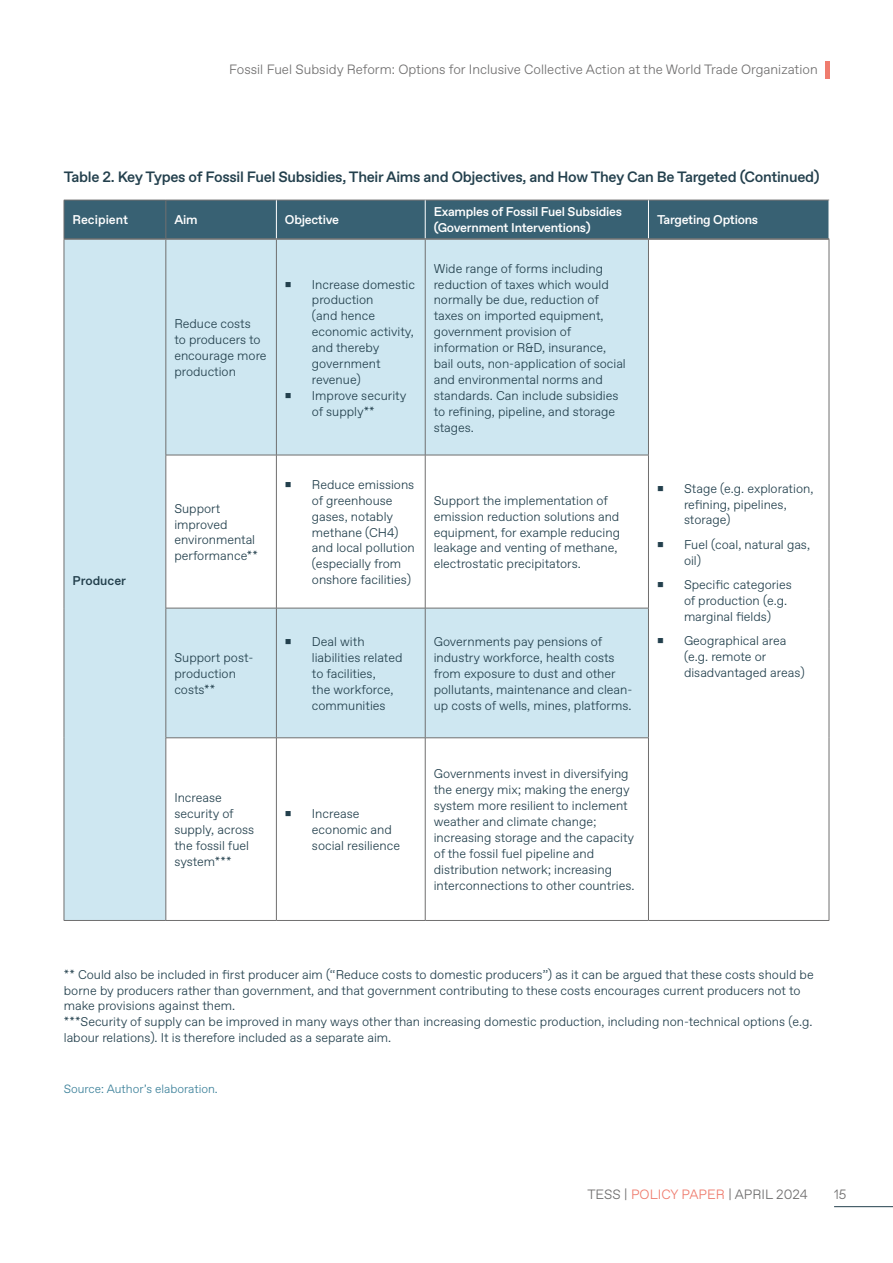
<style>
.page{position:relative;width:893px;height:1263px;background:#fff}
.page>*{position:absolute;margin:0;border:0;box-sizing:border-box;transform-origin:0 0}
.t1{font:500 15px "ABC Favorit";letter-spacing:-.02em;color:#23404d}
.t2{font:300 13.5px "ABC Favorit";color:#706f6f}
.t3{font:300 12.75px/15.9px "ABC Favorit";color:#23404d}
.t4{font:500 12.75px/15.9px "ABC Favorit";letter-spacing:-.02em;color:#fff}
.t5{font:500 12.75px "ABC Favorit";color:#fff}
.t6{font:500 12.75px "ABC Favorit";color:#23404d}
.t7{font:300 12px "ABC Favorit";color:#3b8099}
.s1{color:#ef7c6e}
</style>
<div class="page">
<hr style="left:834px;top:1206px;width:59px;height:1px;background:#23404d">
<hr style="left:825px;top:61px;width:4px;height:17px;background:#ef7c6e">
<div style="left:64px;top:200px;width:102px;height:39px;background:#386173"></div>
<div style="left:167px;top:201px;width:662px;height:38px;background:#386173"></div>
<hr style="left:64px;top:200px;width:102px;height:1px;background:#706f6f">
<hr style="left:64px;top:200px;width:1px;height:39px;background:#706f6f">
<hr style="left:166px;top:200px;width:1px;height:39px;background:#706f6f">
<hr style="left:166px;top:200px;width:110px;height:1px;background:#706f6f">
<hr style="left:276px;top:200px;width:149px;height:1px;background:#706f6f">
<hr style="left:425px;top:200px;width:223px;height:1px;background:#706f6f">
<hr style="left:648px;top:200px;width:181px;height:1px;background:#706f6f">
<hr style="left:276px;top:200px;width:1px;height:39px;background:#fff">
<hr style="left:425px;top:200px;width:1px;height:39px;background:#fff">
<hr style="left:648px;top:200px;width:1px;height:39px;background:#fff">
<svg style="left:65px;top:240px;width:583px;height:680px;fill:#cee7f1"></svg>
<hr style="left:829px;top:239px;width:1px;height:216px;background:#706f6f">
<hr style="left:829px;top:455px;width:1px;height:153px;background:#706f6f">
<hr style="left:829px;top:608px;width:1px;height:130px;background:#706f6f">
<hr style="left:829px;top:738px;width:1px;height:182px;background:#706f6f">
<hr style="left:276px;top:455px;width:1px;height:153px;background:#706f6f">
<hr style="left:425px;top:455px;width:1px;height:153px;background:#706f6f">
<hr style="left:648px;top:455px;width:1px;height:153px;background:#706f6f">
<hr style="left:276px;top:738px;width:1px;height:182px;background:#706f6f">
<hr style="left:425px;top:738px;width:1px;height:182px;background:#706f6f">
<hr style="left:648px;top:738px;width:1px;height:182px;background:#706f6f">
<hr style="left:166px;top:920px;width:110px;height:1px;background:#706f6f">
<hr style="left:276px;top:920px;width:149px;height:1px;background:#706f6f">
<hr style="left:425px;top:920px;width:223px;height:1px;background:#706f6f">
<hr style="left:648px;top:920px;width:181px;height:1px;background:#706f6f">
<hr style="left:648px;top:239px;width:181px;height:1px;background:#706f6f">
<hr style="left:166px;top:239px;width:110px;height:1px;background:#706f6f">
<hr style="left:276px;top:239px;width:149px;height:1px;background:#706f6f">
<hr style="left:425px;top:239px;width:223px;height:1px;background:#706f6f">
<hr style="left:276px;top:239px;width:1px;height:216px;background:#706f6f">
<hr style="left:425px;top:239px;width:1px;height:216px;background:#706f6f">
<hr style="left:648px;top:239px;width:1px;height:216px;background:#706f6f">
<hr style="left:166px;top:455px;width:110px;height:1px;background:#706f6f">
<hr style="left:276px;top:455px;width:149px;height:1px;background:#706f6f">
<hr style="left:425px;top:455px;width:224px;height:1px;background:#706f6f">
<hr style="left:166px;top:608px;width:110px;height:1px;background:#706f6f">
<hr style="left:276px;top:608px;width:149px;height:1px;background:#706f6f">
<hr style="left:425px;top:608px;width:224px;height:1px;background:#706f6f">
<hr style="left:276px;top:608px;width:1px;height:130px;background:#706f6f">
<hr style="left:425px;top:608px;width:1px;height:130px;background:#706f6f">
<hr style="left:648px;top:608px;width:1px;height:130px;background:#706f6f">
<hr style="left:166px;top:737px;width:110px;height:1px;background:#706f6f">
<hr style="left:276px;top:737px;width:149px;height:1px;background:#706f6f">
<hr style="left:425px;top:737px;width:224px;height:1px;background:#706f6f">
<hr style="left:64px;top:239px;width:1px;height:216px;background:#706f6f">
<hr style="left:64px;top:455px;width:1px;height:153px;background:#706f6f">
<hr style="left:64px;top:608px;width:1px;height:130px;background:#706f6f">
<hr style="left:64px;top:738px;width:1px;height:182px;background:#706f6f">
<hr style="left:64px;top:239px;width:102px;height:1px;background:#706f6f">
<hr style="left:166px;top:239px;width:1px;height:216px;background:#706f6f">
<hr style="left:166px;top:455px;width:1px;height:153px;background:#706f6f">
<hr style="left:166px;top:608px;width:1px;height:130px;background:#706f6f">
<hr style="left:166px;top:738px;width:1px;height:182px;background:#706f6f">
<hr style="left:64px;top:920px;width:102px;height:1px;background:#706f6f">
<svg style="left:286px;top:282px;width:5px;height:5px"></svg>
<svg style="left:286px;top:393px;width:5px;height:5px"></svg>
<svg style="left:286px;top:482px;width:5px;height:5px"></svg>
<svg style="left:286px;top:639px;width:5px;height:5px"></svg>
<svg style="left:286px;top:811px;width:5px;height:5px"></svg>
<p class="t2" style="left:229px;top:62px;width:590px">Fossil Fuel Subsidy Reform: Options for Inclusive Collective Action at the World Trade Organization</p>
<p class="t1" style="left:64px;top:168px;width:757px">Table 2. Key Types of Fossil Fuel Subsidies, Their Aims and Objectives, and How They Can Be Targeted (Continued)</p>
<p class="t5" style="left:72px;top:212px;width:57px">Recipient</p>
<p class="t4" style="left:174px;top:212px;width:25px">Aim</p>
<p class="t4" style="left:285px;top:212px;width:56px">Objective</p>
<p class="t4" style="left:434px;top:204px;width:190px">Examples of Fossil Fuel Subsidies (Government Interventions)</p>
<p class="t4" style="left:657px;top:212px;width:103px">Targeting Options</p>
<p class="t6" style="left:72px;top:573px;width:55px">Producer</p>
<p class="t3" style="left:174px;top:316px;width:94px">Reduce costs<br>to producers to encourage more production</p>
<p class="t3" style="left:174px;top:500px;width:85px">Support improved environmental performance**</p>
<p class="t3" style="left:174px;top:650px;width:80px">Support post&shy;production costs**</p>
<p class="t3" style="left:174px;top:790px;width:81px">Increase security of supply, across the fossil fuel system***</p>
<p class="t3" style="left:312px;top:276px;width:105px">Increase domestic production<br>(and hence economic activity, and thereby government revenue)<br>Improve security of supply**</p>
<p class="t3" style="left:312px;top:477px;width:104px">Reduce emissions of greenhouse gases, notably methane (CH4) and local pollution (especially from onshore facilities)</p>
<p class="t3" style="left:434px;top:260px;width:194px">Wide range of forms including reduction of taxes which would normally be due, reduction of taxes on imported equipment, government provision of information or R&amp;D, insurance, bail outs, non-application of social and environmental norms and standards. Can include subsidies to refining, pipeline, and storage stages.</p>
<p class="t3" style="left:434px;top:492px;width:188px">Support the implementation of emission reduction solutions and equipment, for example reducing leakage and venting of methane, electrostatic precipitators.</p>
<p class="t3" style="left:312px;top:634px;width:92px">Deal with liabilities related to facilities,<br>the workforce, communities</p>
<p class="t3" style="left:434px;top:634px;width:200px">Governments pay pensions of industry workforce, health costs from exposure to dust and other pollutants, maintenance and clean&shy;up costs of wells, mines, platforms.</p>
<p class="t3" style="left:312px;top:806px;width:90px">Increase economic and social resilience</p>
<p class="t3" style="left:434px;top:766px;width:202px">Governments invest in diversifying the energy mix; making the energy system more resilient to inclement weather and climate change; increasing storage and the capacity of the fossil fuel pipeline and distribution network; increasing interconnections to other countries.</p>
<p class="t3" style="left:684px;top:480px;width:131px">Stage (e.g. exploration, refining, pipelines, storage)</p>
<p class="t3" style="left:684px;top:537px;width:128px">Fuel (coal, natural gas, oil)</p>
<p class="t3" style="left:684px;top:577px;width:109px">Specific categories of production (e.g. marginal fields)</p>
<p class="t3" style="left:684px;top:633px;width:122px">Geographical area (e.g. remote or disadvantaged areas)</p>
<p class="t3" style="left:64px;top:966px;width:751px">** Could also be included in first producer aim (“Reduce costs to domestic producers”) as it can be argued that these costs should be borne by producers rather than government, and that government contributing to these costs encourages current producers not to make provisions against them.<br>***Security of supply can be improved in many ways other than increasing domestic production, including non-technical options (e.g. labour relations). It is therefore included as a separate aim.</p>
<p class="t7" style="left:64px;top:1082px;width:156px">Source: Author’s elaboration.</p>
<p class="t2" style="left:587px;top:1187px;width:222px">TESS | <span class="s1">POLICY PAPER</span> | APRIL 2024</p>
<p class="t2" style="left:834px;top:1187px;width:14px">15</p>
</div>
